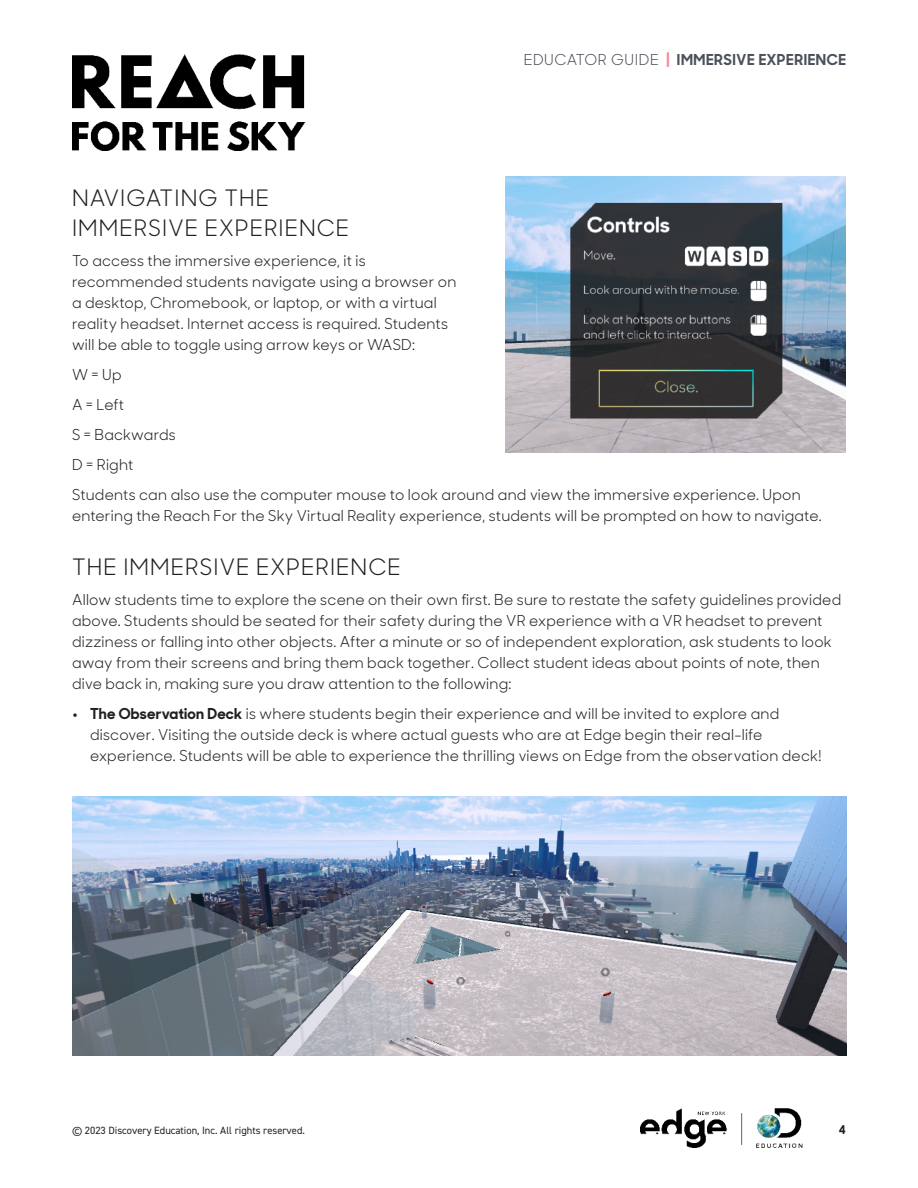
<style>
.page{position:relative;width:918px;height:1188px;background:#fff}
.page>*{position:absolute;margin:0;border:0;box-sizing:border-box;transform-origin:0 0}
.t1{font:22.5px/30px "Sharp Sans Display No 1";letter-spacing:.05em;color:#231f20}
.t2{font:15px/21px "Sharp Sans Display No 1";letter-spacing:.015em;color:#231f20}
.t3{font:700 15px "Sharp Sans Display No 1";letter-spacing:.04em;color:#4b505a}
.t4{font:700 12px "Sharp Sans Display No 1";color:#231f20}
.t5{font:10.5px "DIN2014";color:#231f20}
.s1{font-weight:400}
.s2{color:#f48995}
.s3{font-weight:700}
</style>
<div class="page">
<img style="left:72px;top:54px;width:234px;height:97px">
<img style="left:640px;top:1108px;width:162px;height:39px">
<img style="left:72px;top:796px;width:774px;height:260px">
<img style="left:506px;top:176px;width:340px;height:277px">
<p class="t3" style="left:524px;top:47px;width:324px"><span class="s1">EDUCATOR GUIDE</span> <span class="s2">|</span> IMMERSIVE EXPERIENCE</p>
<h1 class="t1" style="left:72px;top:181px;width:279px">NAVIGATING THE<br>IMMERSIVE EXPERIENCE</h1>
<p class="t2" style="left:72px;top:249px;width:386px">To access the immersive experience, it is recommended students navigate using a browser on a desktop, Chromebook, or laptop, or with a virtual reality headset. Internet access is required. Students will be able to toggle using arrow keys or WASD:</p>
<p class="t2" style="left:72px;top:358px;width:730px;line-height:30px">W = Up<br>A = Left<br>S = Backwards<br>D = Right<br>Students can also use the computer mouse to look around and view the immersive experience. Upon</p>
<p class="t2" style="left:72px;top:504px;width:751px">entering the Reach For the Sky Virtual Reality experience, students will be prompted on how to navigate.</p>
<h1 class="t1" style="left:72px;top:550px;width:330px">THE IMMERSIVE EXPERIENCE</h1>
<p class="t2" style="left:72px;top:588px;width:771px">Allow students time to explore the scene on their own first. Be sure to restate the safety guidelines provided above. Students should be seated for their safety during the VR experience with a VR headset to prevent dizziness or falling into other objects. After a minute or so of independent exploration, ask students to look away from their screens and bring them back together. Collect student ideas about points of note, then dive back in, making sure you draw attention to the following:</p>
<p class="t2" style="left:90px;top:702px;width:733px;text-indent:-18px"><span class="s3">• The Observation Deck</span> is where students begin their experience and will be invited to explore and discover. Visiting the outside deck is where actual guests who are at Edge begin their real-life experience. Students will be able to experience the thrilling views on Edge from the observation deck!</p>
<p class="t5" style="left:72px;top:1124px;width:234px">© 2023 Discovery Education, Inc. All rights reserved.</p>
<p class="t4" style="left:839px;top:1120px;width:9px">4</p>
</div>
